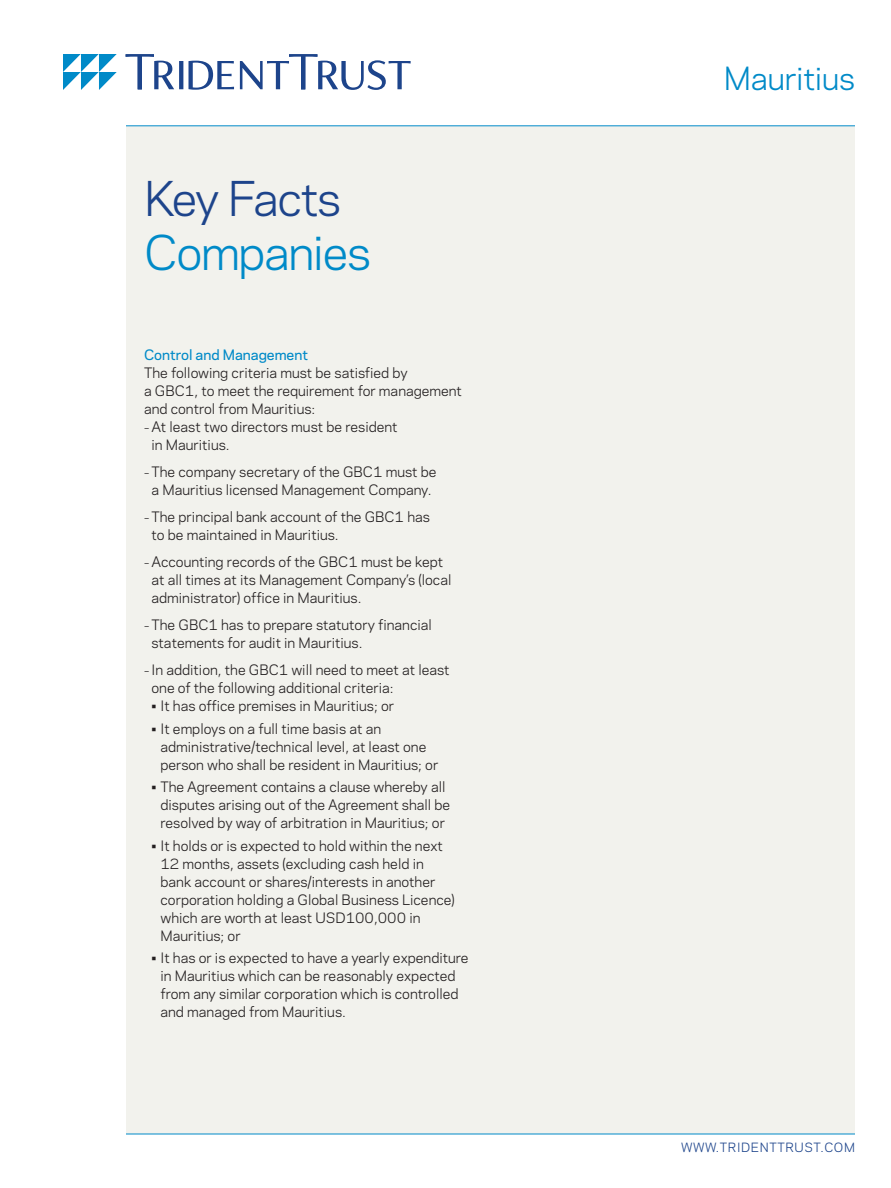
<style>
.page{position:relative;width:891px;height:1188px;background:#fff}
.page>*{position:absolute;margin:0;border:0;box-sizing:border-box;transform-origin:0 0}
.t1{font:45px "Polaris";letter-spacing:-.03em;color:#008ac8}
.t2{font:45px "Polaris";letter-spacing:-.04em;color:#1d448b}
.t3{font:30px "Polaris";letter-spacing:-.01em;color:#008ac8}
._1st_Paragraph{font:13.5px/18px "Polaris";color:#231f20}
.Head_1{font:500 13.5px "Polaris";color:#008ac8}
.t4{font:12px "Polaris";letter-spacing:.05em;color:#1d448b}
.s1{font-size:10.5px}
</style>
<div class="page">
<div style="left:126px;top:126px;width:729px;height:1008px;background:#f2f2ed"></div>
<hr style="left:126px;top:1134px;width:729px;height:1px;background:#008ac8">
<hr style="left:126px;top:126px;width:729px;height:1px;background:#008ac8">
<svg style="left:126px;top:54px;width:285px;height:36px"></svg>
<svg style="left:63px;top:54px;width:54px;height:36px"></svg>
<h1 class="t2" style="left:144px;top:165px;width:199px">Key Facts</h1>
<h1 class="t1" style="left:144px;top:219px;width:228px">Companies</h1>
<p class="Head_1" style="left:144px;top:345px;width:166px">Control and Management</p>
<p class="_1st_Paragraph" style="left:144px;top:363px;width:319px">The following criteria must be satisfied by<br>a GBC1, to meet the requirement for management and control from Mauritius:</p>
<p class="_1st_Paragraph" style="left:152px;top:417px;width:248px;text-indent:-8px"><span class="s1">–</span> At least two directors must be resident in Mauritius.</p>
<p class="_1st_Paragraph" style="left:144px;top:462px;width:294px;text-align:center"><span class="s1">–</span> The company secretary of the GBC1 must be a Mauritius licensed Management Company.</p>
<p class="_1st_Paragraph" style="left:152px;top:507px;width:280px;text-indent:-8px"><span class="s1">–</span> The principal bank account of the GBC1 has to be maintained in Mauritius.</p>
<p class="_1st_Paragraph" style="left:152px;top:552px;width:301px;text-indent:-8px"><span class="s1">–</span> Accounting records of the GBC1 must be kept at all times at its Management Company’s (local administrator) office in Mauritius.</p>
<p class="_1st_Paragraph" style="left:152px;top:615px;width:282px;text-indent:-8px"><span class="s1">–</span> The GBC1 has to prepare statutory financial statements for audit in Mauritius.</p>
<p class="_1st_Paragraph" style="left:152px;top:660px;width:300px;text-indent:-8px"><span class="s1">–</span> In addition, the GBC1 will need to meet at least one of the following additional criteria:</p>
<p class="_1st_Paragraph" style="left:152px;top:696px;width:244px">• It has office premises in Mauritius; or</p>
<p class="_1st_Paragraph" style="left:160px;top:719px;width:279px;text-indent:-9px">• It employs on a full time basis at an administrative/technical level, at least one person who shall be resident in Mauritius; or</p>
<p class="_1st_Paragraph" style="left:160px;top:777px;width:291px;text-indent:-9px">• The Agreement contains a clause whereby all disputes arising out of the Agreement shall be resolved by way of arbitration in Mauritius; or</p>
<p class="_1st_Paragraph" style="left:160px;top:836px;width:296px;text-indent:-9px">• It holds or is expected to hold within the next 12 months, assets (excluding cash held in bank account or shares/interests in another corporation holding a Global Business Licence) which are worth at least USD100,000 in Mauritius; or</p>
<p class="_1st_Paragraph" style="left:160px;top:948px;width:310px;text-indent:-9px">• It has or is expected to have a yearly expenditure in Mauritius which can be reasonably expected from any similar corporation which is controlled and managed from Mauritius.</p>
<h2 class="t3" style="left:724px;top:56px;width:133px">Mauritius</h2>
<p class="t4" style="left:681px;top:1138px;width:175px">WWW.TRIDENTTRUST.COM</p>
</div>
